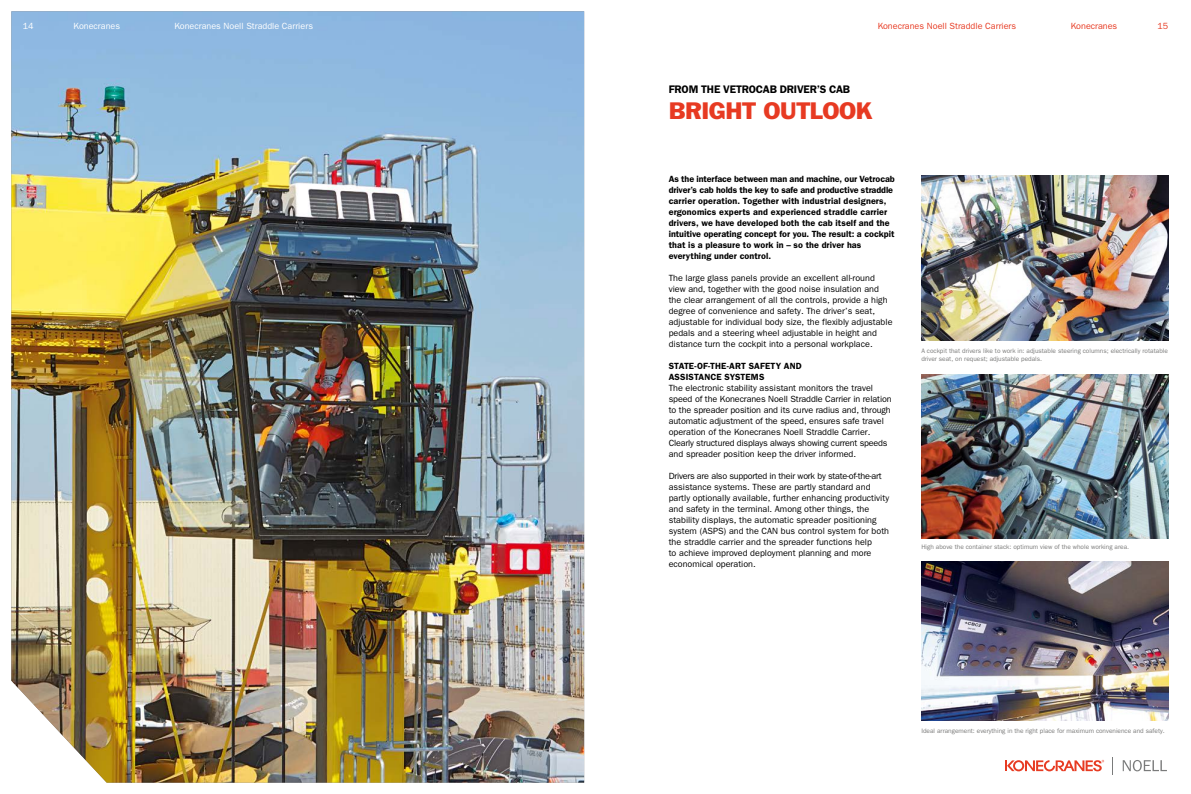
<style>
.page{position:relative;width:1191px;height:794px;background:#fff}
.page>*{position:absolute;margin:0;border:0;box-sizing:border-box;transform-origin:0 0}
.t1{font:22px "Franklin Gothic Std";letter-spacing:-.035em;color:#e73a22}
.t2{font:600 11px "ITC Franklin Gothic Std";letter-spacing:-.015em;color:#000}
.t3{font:9px/11px "ITC Franklin Gothic Std";color:#000}
.t4{font:600 9px/11px "ITC Franklin Gothic Std";letter-spacing:.005em;color:#000}
.t5{font:9px "ITC Franklin Gothic Std";color:#fff}
.t6{font:9px "ITC Franklin Gothic Std";color:#e73a22}
.t7{font:6.5px/8px "ITC Franklin Gothic Std";color:#7b7b7a}
</style>
<div class="page">
<img style="left:11px;top:11px;width:573px;height:771px">
<img style="left:921px;top:561px;width:247px;height:159px">
<img style="left:921px;top:374px;width:247px;height:165px">
<img style="left:921px;top:176px;width:247px;height:164px">
<svg style="left:1005px;top:760px;width:99px;height:11px"></svg>
<svg style="left:1122px;top:760px;width:45px;height:11px"></svg>
<p class="t5" style="left:23px;top:21px;width:12px">14</p>
<p class="t5" style="left:74px;top:21px;width:48px">Konecranes</p>
<p class="t5" style="left:174px;top:21px;width:140px">Konecranes Noell Straddle Carriers</p>
<p class="t6" style="left:877px;top:21px;width:140px">Konecranes Noell Straddle Carriers</p>
<p class="t6" style="left:1070px;top:21px;width:48px">Konecranes</p>
<p class="t6" style="left:1157px;top:21px;width:12px">15</p>
<p class="t2" style="left:668px;top:82px;width:183px">FROM THE VETROCAB DRIVER’S CAB</p>
<h1 class="t1" style="left:668px;top:96px;width:206px">BRIGHT OUTLOOK</h1>
<p class="t4" style="left:668px;top:173px;width:227px">As the interface between man and machine, our Vetrocab driver’s cab holds the key to safe and productive straddle carrier operation. Together with industrial designers, ergonomics experts and experienced straddle carrier drivers, we have developed both the cab itself and the intuitive operating concept for you. The result: a cockpit that is a pleasure to work in – so the driver has everything under control.</p>
<p class="t3" style="left:668px;top:272px;width:225px">The large glass panels provide an excellent all-round view and, together with the good noise insulation and the clear arrangement of all the controls, provide a high degree of convenience and safety. The driver’s seat, adjustable for individual body size, the flexibly adjustable pedals and a steering wheel adjustable in height and distance turn the cockpit into a personal workplace.</p>
<p class="t4" style="left:668px;top:360px;width:134px">STATE-OF-THE-ART SAFETY AND<br>ASSISTANCE SYSTEMS</p>
<p class="t3" style="left:668px;top:382px;width:224px">The electronic stability assistant monitors the travel speed of the Konecranes Noell Straddle Carrier in relation to the spreader position and its curve radius and, through automatic adjustment of the speed, ensures safe travel operation of the Konecranes Noell Straddle Carrier.<br>Clearly structured displays always showing current speeds and spreader position keep the driver informed.</p>
<p class="t3" style="left:668px;top:470px;width:222px">Drivers are also supported in their work by state-of-the-art assistance systems. These are partly standard and partly optionally available, further enhancing productivity and safety in the terminal. Among other things, the stability displays, the automatic spreader positioning system (ASPS) and the CAN bus control system for both the straddle carrier and the spreader functions help<br>to achieve improved deployment planning and more economical operation.</p>
<p class="t7" style="left:921px;top:347px;width:248px">A cockpit that drivers like to work in: adjustable steering columns; electrically rotatable driver seat, on request; adjustable pedals.</p>
<p class="t7" style="left:921px;top:543px;width:209px">High above the container stack: optimum view of the whole working area.</p>
<p class="t7" style="left:921px;top:727px;width:245px">Ideal arrangement: everything in the right place for maximum convenience and safety.</p>
</div>
